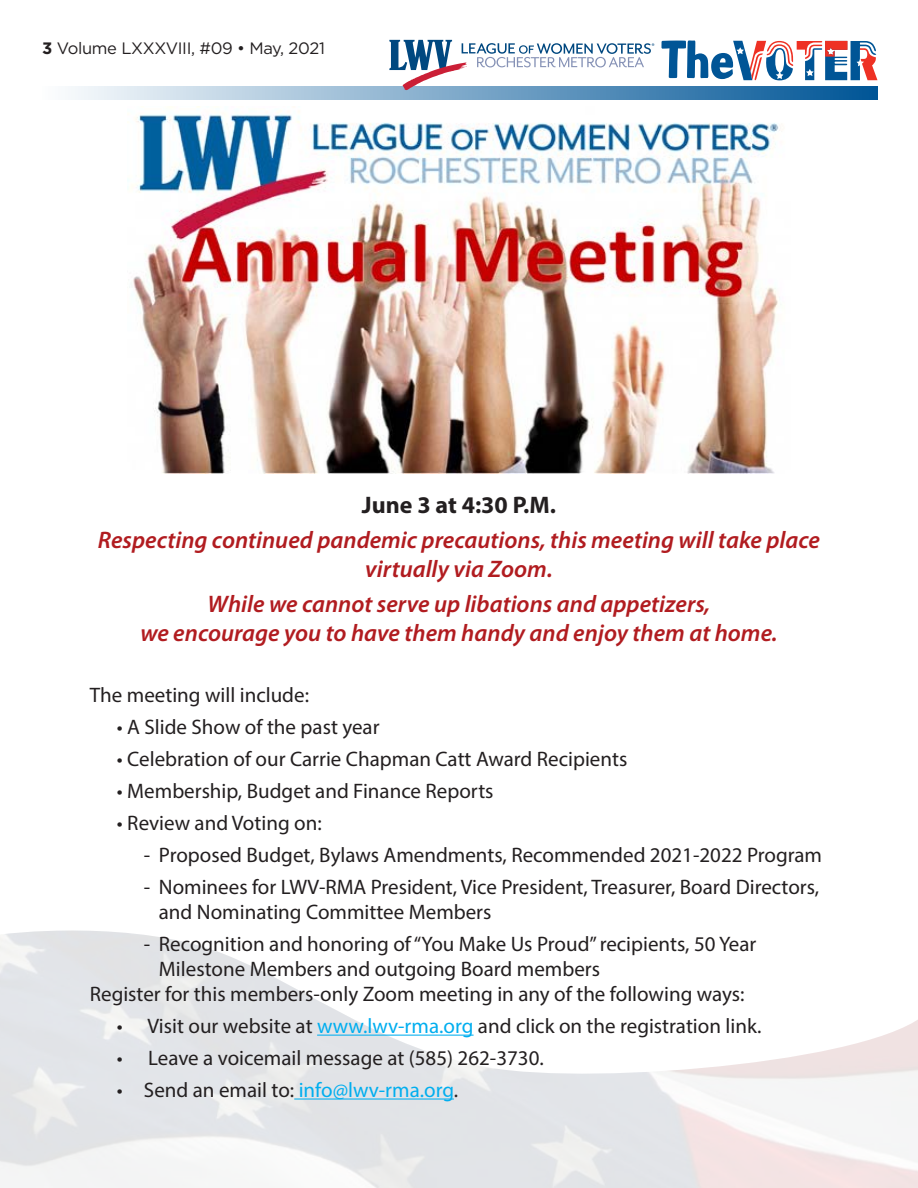
<style>
.page{position:relative;width:918px;height:1188px;background:#fff}
.page>*{position:absolute;margin:0;border:0;box-sizing:border-box;transform-origin:0 0}
.t1{font:italic 600 24px/28.8px "Myriad Pro";color:#b11c20;text-align:center}
.t2{font:700 24px "Myriad Pro";color:#231f20}
.t3{font:21px/25.2px "Myriad Pro";color:#231f20}
.t4{font:16.5px "Gotham";letter-spacing:-.02em;color:#231f20}
.s1{font-weight:700}
.s2{color:#00aeef}
</style>
<div class="page">
<svg style="left:71px;top:87px;width:807px;height:13px;background:#7aa6c8"></svg>
<svg style="left:662px;top:40px;width:216px;height:40px"></svg>
<svg style="left:389px;top:40px;width:265px;height:50px"></svg>
<img style="left:128px;top:111px;width:651px;height:362px">
<hr style="left:317px;top:1035px;width:157px;height:1px;background:#00aeef">
<hr style="left:294px;top:1098px;width:160px;height:2px;background:#00aeef">
<p class="t4" style="left:42px;top:37px;width:284px"><span class="s1">3</span> Volume LXXXVIII, #09 • May, 2021</p>
<p class="t2" style="left:362px;top:489px;width:196px">June 3 at 4:30 P.M.</p>
<p class="t1" style="left:98px;top:525px;width:724px">Respecting continued pandemic precautions, this meeting will take place virtually via Zoom.</p>
<p class="t1" style="left:140px;top:589px;width:639px">While we cannot serve up libations and appetizers,<br>we encourage you to have them handy and enjoy them at home.</p>
<p class="t3" style="left:90px;top:682px;width:221px">The meeting will include:</p>
<p class="t3" style="left:117px;top:714px;width:264px">• A Slide Show of the past year</p>
<p class="t3" style="left:117px;top:746px;width:512px">• Celebration of our Carrie Chapman Catt Award Recipients</p>
<p class="t3" style="left:117px;top:778px;width:378px">• Membership, Budget and Finance Reports</p>
<p class="t3" style="left:117px;top:810px;width:206px">• Review and Voting on:</p>
<p class="t3" style="left:144px;top:842px;width:680px">- Proposed Budget, Bylaws Amendments, Recommended 2021-2022 Program</p>
<p class="t3" style="left:159px;top:874px;width:662px;text-indent:-15px">- Nominees for LWV-RMA President, Vice President, Treasurer, Board Directors, and Nominating Committee Members</p>
<p class="t3" style="left:144px;top:931px;width:614px">- Recognition and honoring of “You Make Us Proud” recipients, 50 Year</p>
<p class="t3" style="left:159px;top:956px;width:443px">Milestone Members and outgoing Board members</p>
<p class="t3" style="left:90px;top:981px;width:656px">Register for this members-only Zoom meeting in any of the following ways:</p>
<p class="t3" style="left:117px;top:1013px;width:646px">• Visit our website at <span class="s2">www.lwv-rma.org</span> and click on the registration link.</p>
<p class="t3" style="left:117px;top:1045px;width:428px">• Leave a voicemail message at (585) 262-3730.</p>
<p class="t3" style="left:117px;top:1077px;width:343px">• Send an email to: <span class="s2">info@lwv-rma.org</span>.</p>
</div>
